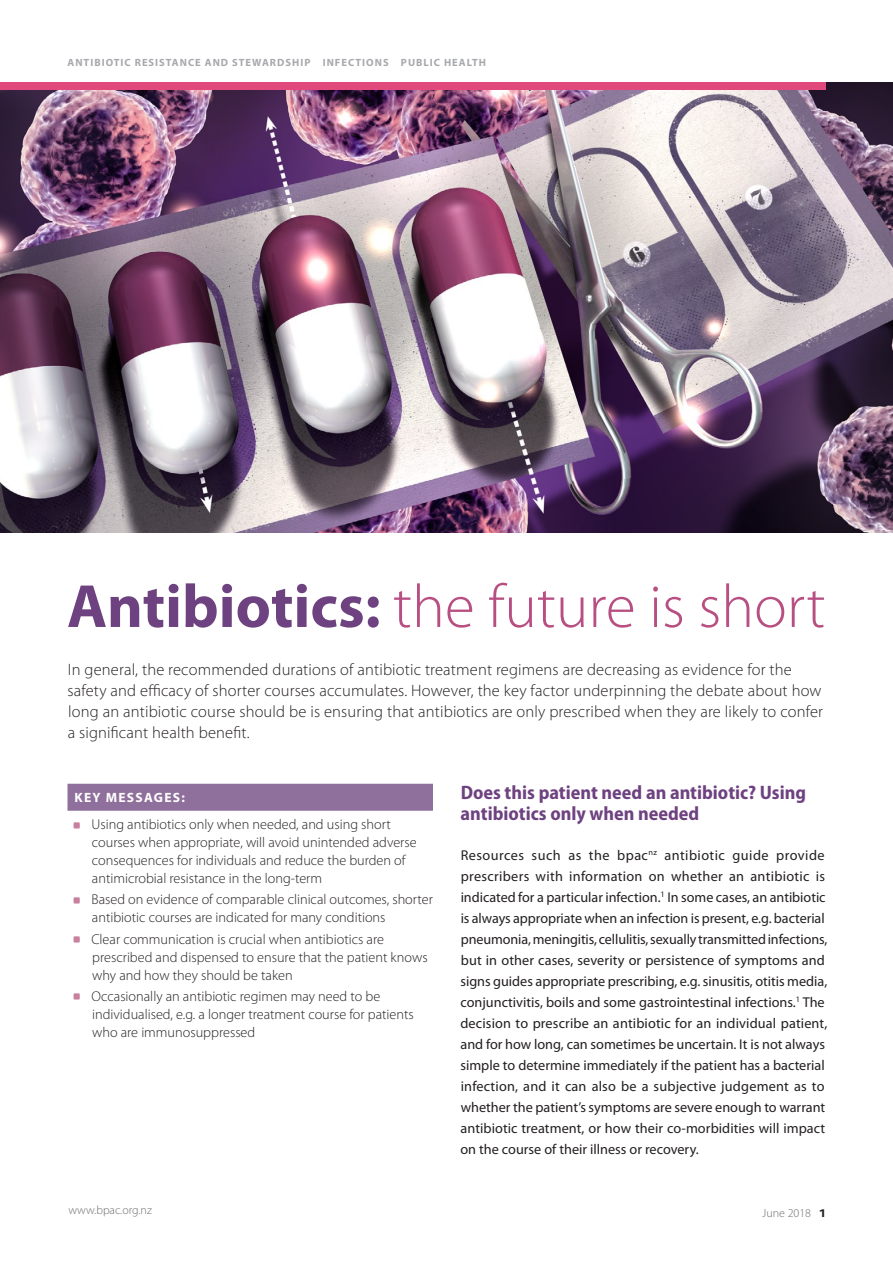
<style>
.page{position:relative;width:893px;height:1263px;background:#fff}
.page>*{position:absolute;margin:0;border:0;box-sizing:border-box;transform-origin:0 0}
.t1{font:300 61.35px "Myriad Pro";color:#b84f82}
.A_head{font:700 semi-condensed 19.5px/21px "Myriad Pro";color:#6e4280}
.Introduction{font:300 16.5px/21px "Myriad Pro";letter-spacing:.01em;color:#231f20}
.Body{font:14.25px/21px "Myriad Pro";color:#231f20}
.Key_Concepts_Bullets{font:300 14.25px/18px "Myriad Pro";color:#231f20}
.Key_Concepts_Heading{font:700 13.5px "Myriad Pro";letter-spacing:.095em;color:#fff}
.t2{font:300 12px "Myriad Pro";color:#6c6d70}
.Key_Concepts_Heading-2{font:700 10.5px "Myriad Pro";letter-spacing:.095em;color:#a8a9ad}
.s1{font-weight:700;color:#6e4280}
.s2{font-weight:600;font-size:15.75px;color:#231f20}
</style>
<div class="page">
<img style="left:0;top:82px;width:893px;height:450px">
<div style="left:0;top:83px;width:825px;height:7px;background:#e1497c"></div>
<div style="left:68px;top:784px;width:365px;height:27px;background:#8f6f9b"></div>
<svg style="left:73px;top:822px;width:7px;height:7px"></svg>
<svg style="left:73px;top:897px;width:7px;height:7px"></svg>
<svg style="left:73px;top:936px;width:7px;height:7px"></svg>
<svg style="left:73px;top:993px;width:7px;height:7px"></svg>
<p class="Key_Concepts_Heading-2" style="left:67px;top:55px;width:420px">ANTIBIOTIC RESISTANCE AND STEWARDSHIP I NFECTIONS PUBLIC HEALTH</p>
<p class="t1" style="left:67px;top:570px;width:760px"><span class="s1">ANTIBIOTICS:</span> the future is short</p>
<p class="Introduction" style="left:68px;top:659px;width:757px">In general, the recommended durations of antibiotic treatment regimens are decreasing as evidence for the safety and efficacy of shorter courses accumulates. However, the key factor underpinning the debate about how long an antibiotic course should be is ensuring that antibiotics are only prescribed when they are likely to confer a significant health benefit.</p>
<p class="Key_Concepts_Heading" style="left:75px;top:789px;width:112px">KEY MESSAGES:</p>
<p class="Key_Concepts_Bullets" style="left:91px;top:815px;width:327px">Using antibiotics only when needed, and using short courses when appropriate, will avoid unintended adverse consequences for individuals and reduce the burden of antimicrobial resistance in the long-term</p>
<p class="Key_Concepts_Bullets" style="left:91px;top:890px;width:343px">Based on evidence of comparable clinical outcomes, shorter antibiotic courses are indicated for many conditions</p>
<p class="Key_Concepts_Bullets" style="left:91px;top:929px;width:338px">Clear communication is crucial when antibiotics are prescribed and dispensed to ensure that the patient knows why and how they should be taken</p>
<p class="Key_Concepts_Bullets" style="left:91px;top:986px;width:324px">Occasionally an antibiotic regimen may need to be individualised, e.g. a longer treatment course for patients who are immunosuppressed</p>
<p class="A_head" style="left:461px;top:782px;width:347px">Does this patient need an antibiotic? Using antibiotics only when needed</p>
<p class="Body" style="left:460px;top:844px;width:368px">Resources such as the bpac<sup>nz</sup> antibiotic guide provide prescribers with information on whether an antibiotic is indicated for a particular infection.<sup>1</sup> In some cases, an antibiotic is always appropriate when an infection is present, e.g. bacterial pneumonia, meningitis, cellulitis, sexually transmitted infections, but in other cases, severity or persistence of symptoms and signs guides appropriate prescribing, e.g. sinusitis, otitis media, conjunctivitis, boils and some gastrointestinal infections.<sup>1</sup> The decision to prescribe an antibiotic for an individual patient, and for how long, can sometimes be uncertain. It is not always simple to determine immediately if the patient has a bacterial infection, and it can also be a subjective judgement as to whether the patient’s symptoms are severe enough to warrant antibiotic treatment, or how their co-morbidities will impact on the course of their illness or recovery.</p>
<p class="t2" style="left:69px;top:1202px;width:85px">www.bpac.org.nz</p>
<p class="t2" style="left:762px;top:1206px;width:65px">June 2018 <span class="s2">1</span></p>
</div>
